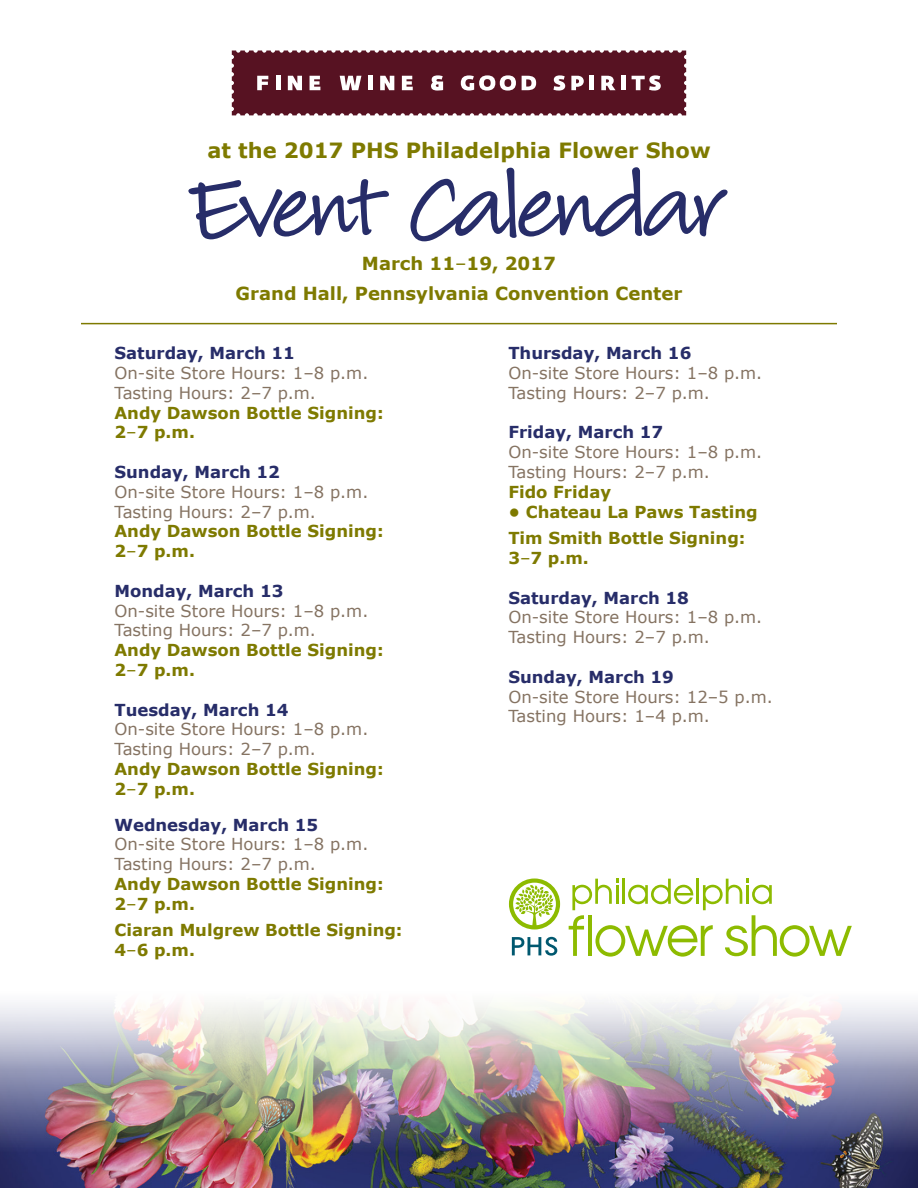
<style>
.page{position:relative;width:918px;height:1188px;background:#fff}
.page>*{position:absolute;margin:0;border:0;box-sizing:border-box;transform-origin:0 0}
.t1{font:105px "Louisiana";letter-spacing:-.05em;color:#272d69}
.t2{font:700 21px "Verdana";color:#7e7a00}
.t3{font:700 18px "Verdana";color:#7e7a00}
.t4{font:16.5px/19.8px "Verdana";color:#857362}
.t5{font:700 16.5px/19.8px "Verdana";color:#7e7a00}
.s1{font-weight:400}
.s2{font-weight:700;color:#272d69}
.s3{font-weight:700;color:#7e7a00}
.s4{color:#7e7a00}
</style>
<div class="page">
<img style="left:0;top:1002px;width:918px;height:186px">
<hr style="left:81px;top:323px;width:756px;height:1px;background:#7e7a00">
<svg style="left:232px;top:51px;width:454px;height:64px;background:#692c3a"></svg>
<svg style="left:569px;top:879px;width:283px;height:78px"></svg>
<svg style="left:512px;top:937px;width:45px;height:19px"></svg>
<svg style="left:509px;top:878px;width:51px;height:52px"></svg>
<p class="t2" style="left:207px;top:136px;width:505px">at the 2017 PHS Philadelphia Flower Show</p>
<p class="t1" style="left:192px;top:157px;width:536px">Event Calendar</p>
<p class="t3" style="left:362px;top:251px;width:196px">March 11<span class="s1">–</span>19, 2017</p>
<p class="t3" style="left:236px;top:281px;width:448px">Grand Hall, Pennsylvania Convention Center</p>
<p class="t4" style="left:114px;top:343px;width:271px"><span class="s2">Saturday, March 11<br></span>On-site Store Hours: 1–8 p.m.<br>Tasting Hours: 2–7 p.m.<br><span class="s3">Andy Dawson Bottle Signing:<br>2</span><span class="s4">–</span><span class="s3">7 p.m.</span></p>
<p class="t4" style="left:114px;top:462px;width:271px"><span class="s2">Sunday, March 12<br></span>On-site Store Hours: 1–8 p.m.<br>Tasting Hours: 2–7 p.m.<br><span class="s3">Andy Dawson Bottle Signing:<br>2</span><span class="s4">–</span><span class="s3">7 p.m.</span></p>
<p class="t4" style="left:114px;top:581px;width:271px"><span class="s2">Monday, March 13<br></span>On-site Store Hours: 1–8 p.m.<br>Tasting Hours: 2–7 p.m.<br><span class="s3">Andy Dawson Bottle Signing:<br>2</span><span class="s4">–</span><span class="s3">7 p.m.</span></p>
<p class="t4" style="left:114px;top:700px;width:255px"><span class="s2">Tuesday, March 14<br></span>On-site Store Hours: 1–8 p.m.<br>Tasting Hours: 2–7 p.m.</p>
<p class="t5" style="left:114px;top:759px;width:271px">Andy Dawson Bottle Signing:<br>2<span class="s1">–</span>7 p.m.</p>
<p class="t4" style="left:114px;top:815px;width:271px"><span class="s2">Wednesday, March 15<br></span>On-site Store Hours: 1–8 p.m.<br>Tasting Hours: 2–7 p.m.<br><span class="s3">Andy Dawson Bottle Signing:<br>2</span><span class="s4">–</span><span class="s3">7 p.m.</span></p>
<p class="t5" style="left:114px;top:920px;width:290px">Ciaran Mulgrew Bottle Signing:<br>4<span class="s1">–</span>6 p.m.</p>
<p class="t4" style="left:508px;top:343px;width:255px"><span class="s2">Thursday, March 16<br></span>On-site Store Hours: 1–8 p.m.<br>Tasting Hours: 2–7 p.m.</p>
<p class="t4" style="left:508px;top:422px;width:255px"><span class="s2">Friday, March 17<br></span>On-site Store Hours: 1–8 p.m.<br>Tasting Hours: 2–7 p.m.<br><span class="s3">Fido Friday</span></p>
<p class="t5" style="left:508px;top:501px;width:251px">• Chateau La Paws Tasting</p>
<p class="t5" style="left:508px;top:528px;width:239px">Tim Smith Bottle Signing:<br>3<span class="s1">–</span>7 p.m.</p>
<p class="t4" style="left:508px;top:587px;width:255px"><span class="s2">Saturday, March 18<br></span>On-site Store Hours: 1–8 p.m.<br>Tasting Hours: 2–7 p.m.</p>
<p class="t4" style="left:508px;top:667px;width:266px"><span class="s2">Sunday, March 19<br></span>On-site Store Hours: 12–5 p.m.<br>Tasting Hours: 1–4 p.m.</p>
</div>
